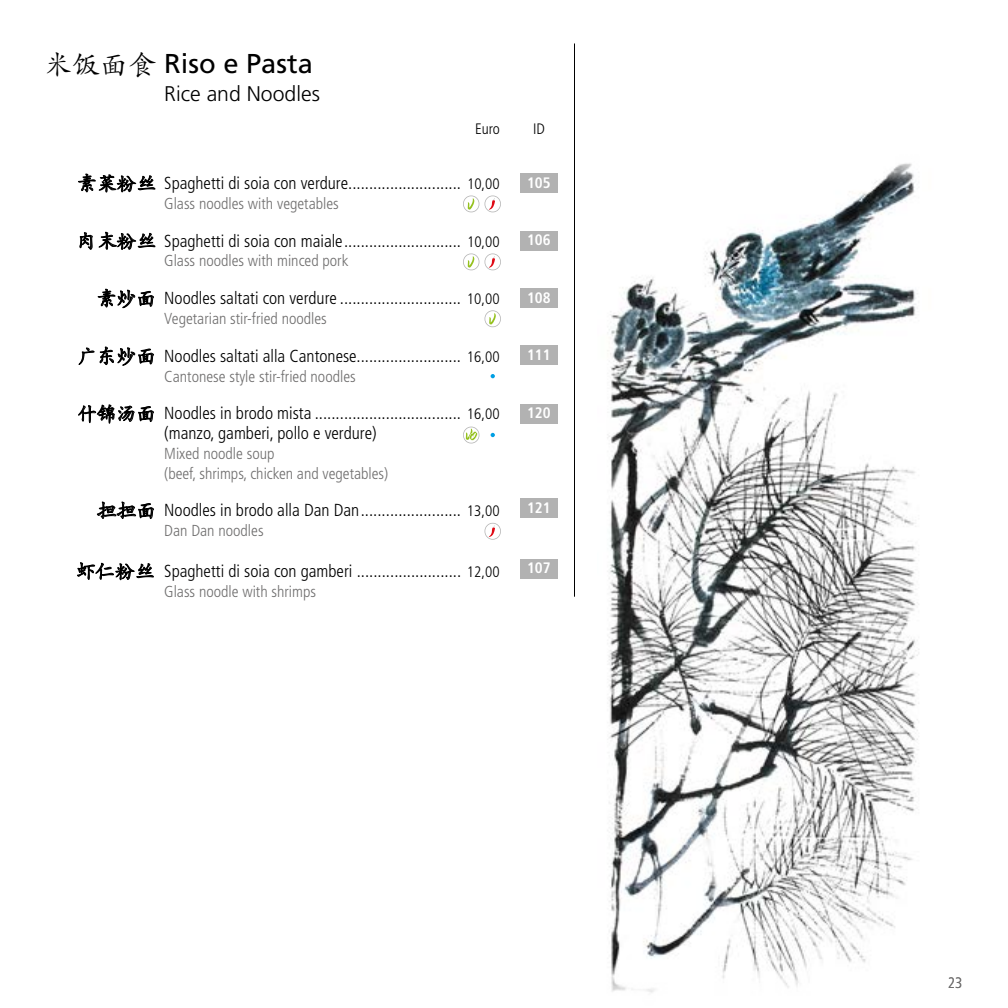
<style>
.page{position:relative;width:1008px;height:1008px;background:#fff}
.page>*{position:absolute;margin:0;border:0;box-sizing:border-box;transform-origin:0 0}
.t1{font:27.3px "Frutiger LT Std";color:#000}
.t2{font:300 21.15px "Frutiger LT Std";color:#000}
.t3{font:19.65px "ST Kaiti";color:#000}
.t4{font:300 condensed 17.4px/19.6px "Frutiger LT Std";color:#000}
.t5{font:300 condensed 15.9px/19.6px "Frutiger LT Std";color:#706f6f}
.t6{font:700 condensed 15.15px "Frutiger LT Std";color:#fff}
.t7{font:300 condensed 15.15px "Frutiger LT Std";color:#000}
.t8{font:300 condensed 15.15px "Frutiger LT Std";color:#706f6f}
.s1{font-family:"ST Kaiti";font-size:28.05px}
.s2{font-size:15.15px}
</style>
<div class="page">
<hr style="left:574px;top:43px;width:1px;height:554px;background:#000">
<img style="left:607px;top:163px;width:312px;height:830px">
<div style="left:520px;top:173px;width:38px;height:20px;background:#b2b2b2"></div>
<div style="left:520px;top:231px;width:38px;height:19px;background:#b2b2b2"></div>
<div style="left:520px;top:288px;width:38px;height:20px;background:#b2b2b2"></div>
<div style="left:520px;top:345px;width:38px;height:20px;background:#b2b2b2"></div>
<div style="left:520px;top:404px;width:38px;height:20px;background:#b2b2b2"></div>
<div style="left:520px;top:498px;width:38px;height:20px;background:#b2b2b2"></div>
<svg style="left:490px;top:374px;width:5px;height:4px"></svg>
<svg style="left:490px;top:433px;width:5px;height:4px"></svg>
<svg style="left:484px;top:523px;width:17px;height:17px"></svg>
<svg style="left:463px;top:195px;width:38px;height:17px"></svg>
<svg style="left:463px;top:253px;width:38px;height:17px"></svg>
<svg style="left:484px;top:310px;width:17px;height:17px"></svg>
<svg style="left:463px;top:427px;width:16px;height:16px"></svg>
<svg style="left:78px;top:174px;width:77px;height:18px"></svg>
<svg style="left:80px;top:232px;width:12px;height:17px"></svg>
<svg style="left:99px;top:232px;width:56px;height:17px"></svg>
<svg style="left:98px;top:289px;width:56px;height:19px"></svg>
<svg style="left:79px;top:348px;width:15px;height:16px"></svg>
<svg style="left:100px;top:347px;width:54px;height:18px"></svg>
<svg style="left:78px;top:405px;width:76px;height:18px"></svg>
<svg style="left:97px;top:502px;width:57px;height:16px"></svg>
<div style="left:520px;top:559px;width:38px;height:20px;background:#b2b2b2"></div>
<svg style="left:77px;top:562px;width:76px;height:19px"></svg>
<h1 class="t1" style="left:44px;top:48px;width:271px"><span class="s1">米饭面食</span> Riso e Pasta</h1>
<p class="t2" style="left:164px;top:81px;width:157px">Rice and Noodles</p>
<p class="t7" style="left:475px;top:120px;width:26px">Euro</p>
<p class="t7" style="left:533px;top:120px;width:13px">ID</p>
<p class="t3" style="left:77px;top:170px;width:80px">素菜粉丝</p>
<p class="t3" style="left:77px;top:227px;width:80px">肉末粉丝</p>
<p class="t3" style="left:97px;top:285px;width:61px">素炒面</p>
<p class="t3" style="left:77px;top:342px;width:80px">广东炒面</p>
<p class="t3" style="left:77px;top:400px;width:80px">什锦汤面</p>
<p class="t3" style="left:97px;top:497px;width:61px">担担面</p>
<p class="t4" style="left:164px;top:173px;width:337px">Spaghetti di soia con verdure........................... <span class="s2">10,00</span></p>
<p class="t5" style="left:164px;top:194px;width:176px">Glass noodles with vegetables</p>
<p class="t4" style="left:164px;top:231px;width:337px">Spaghetti di soia con maiale............................ <span class="s2">10,00</span></p>
<p class="t5" style="left:164px;top:251px;width:186px">Glass noodles with minced pork</p>
<p class="t4" style="left:164px;top:289px;width:337px">Noodles saltati con verdure ............................. <span class="s2">10,00</span></p>
<p class="t5" style="left:164px;top:309px;width:164px">Vegetarian stir-fried noodles</p>
<p class="t4" style="left:164px;top:346px;width:337px">Noodles saltati alla Cantonese......................... <span class="s2">16,00</span></p>
<p class="t5" style="left:164px;top:366px;width:193px">Cantonese style stir-fried noodles</p>
<p class="t4" style="left:164px;top:404px;width:337px">Noodles in brodo mista ................................... <span class="s2">16,00 </span>(manzo, gamberi, pollo e verdure)</p>
<p class="t5" style="left:164px;top:444px;width:225px">Mixed noodle soup<br>(beef, shrimps, chicken and vegetables)</p>
<p class="t4" style="left:164px;top:501px;width:337px">Noodles in brodo alla Dan Dan........................ <span class="s2">13,00</span></p>
<p class="t5" style="left:164px;top:521px;width:101px">Dan Dan noodles</p>
<p class="t6" style="left:527px;top:174px;width:25px">105</p>
<p class="t6" style="left:527px;top:231px;width:25px">106</p>
<p class="t6" style="left:527px;top:288px;width:25px">108</p>
<p class="t6" style="left:527px;top:346px;width:25px">111</p>
<p class="t6" style="left:527px;top:404px;width:25px">120</p>
<p class="t6" style="left:527px;top:499px;width:25px">121</p>
<p class="t3" style="left:75px;top:557px;width:80px">虾仁粉丝</p>
<p class="t6" style="left:527px;top:559px;width:25px">107</p>
<p class="t4" style="left:164px;top:561px;width:337px">Spaghetti di soia con gamberi ......................... <span class="s2">12,00</span></p>
<p class="t5" style="left:164px;top:581px;width:153px">Glass noodle with shrimps</p>
<p class="t8" style="left:948px;top:974px;width:16px">23</p>
</div>
